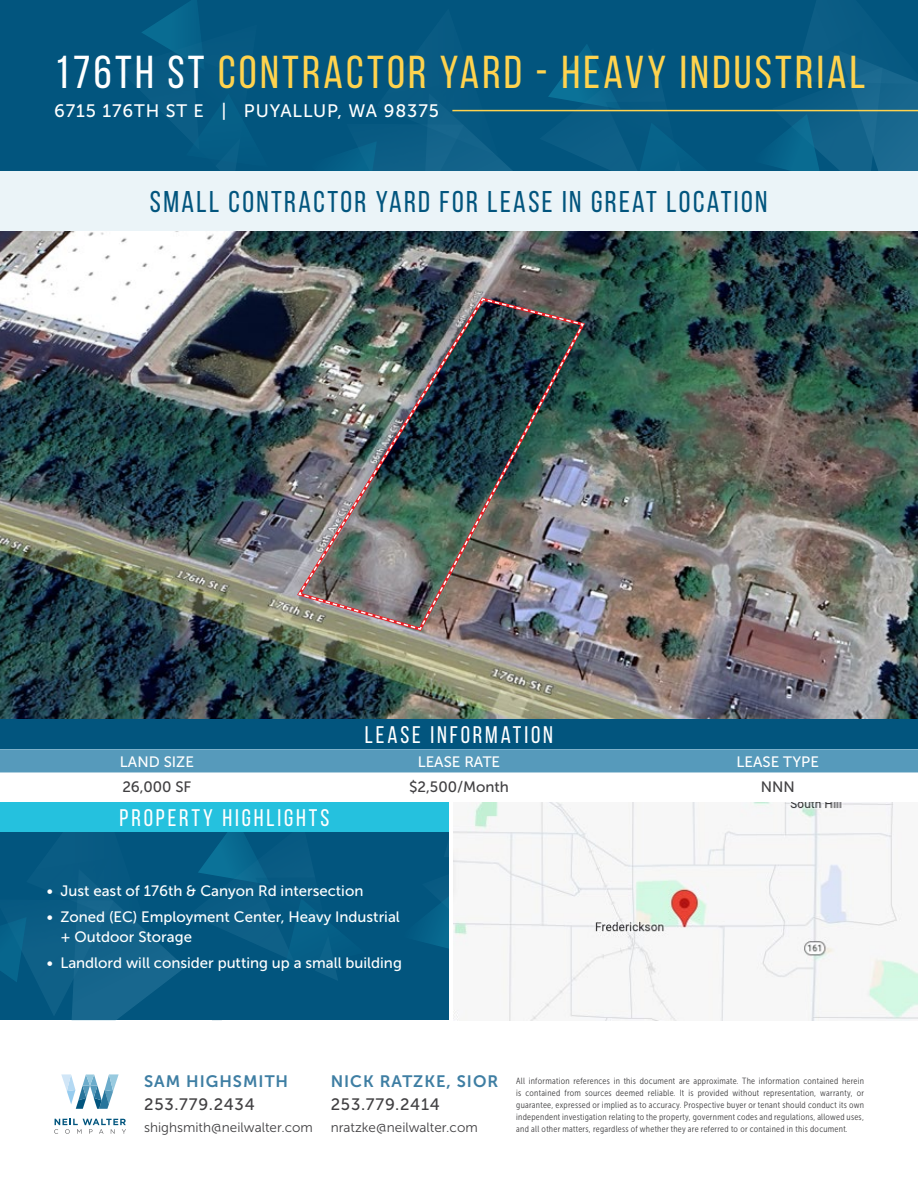
<style>
.page{position:relative;width:918px;height:1188px;background:#fff}
.page>*{position:absolute;margin:0;border:0;box-sizing:border-box;transform-origin:0 0}
.t1{font:46.2px "Bebas Neue";letter-spacing:.07em;color:#ffd34e}
.t2{font:30px "Bebas Neue";letter-spacing:.08em;color:#02557e}
.t3{font:24px "Bebas Neue";letter-spacing:.12em;color:#fff}
.t4{font:18px "Museo Sans 500";letter-spacing:.05em;color:#fff}
.t5{font:16.5px "Museo Sans 700";letter-spacing:.06em;color:#3e7ea3}
.t6{font:16.5px "Museo Sans 500";letter-spacing:.05em;color:#414042}
.t7{font:15px/19.5px "Museo Sans 500";color:#fff}
.t8{font:15px "Museo Sans 500";color:#414042}
.t9{font:13.5px "Museo Sans 300";color:#414042}
.t10{font:9px/12px "Museo Sans Cond 300";letter-spacing:.03em;color:#414042;text-align:justify}
.s1{color:#fff}
</style>
<div class="page">
<div style="left:0;top:0;width:918px;height:171px;background:#02557e"></div>
<svg style="left:142px;top:0;width:776px;height:171px"></svg>
<hr style="left:452px;top:110px;width:466px;height:1px;background:#ffd34e">
<img style="left:0;top:231px;width:918px;height:488px">
<div style="left:0;top:171px;width:918px;height:60px;background:#ebf4f8"></div>
<img style="left:453px;top:802px;width:465px;height:218px">
<svg style="left:54px;top:1119px;width:72px;height:15px"></svg>
<svg style="left:61px;top:1074px;width:58px;height:35px"></svg>
<div style="left:0;top:719px;width:918px;height:30px;background:#02557e"></div>
<div style="left:0;top:749px;width:918px;height:23px;background:#569abb"></div>
<div style="left:0;top:802px;width:449px;height:30px;background:#25c1de"></div>
<svg style="left:0;top:832px;width:449px;height:188px;background:#065982"></svg>
<img style="left:295px;top:295px;width:292px;height:338px">
<img style="left:297px;top:297px;width:288px;height:334px">
<h1 class="t1" style="left:54px;top:47px;width:813px"><span class="s1">176TH ST</span> CONTRACTOR YARD - HEAVY INDUSTRIAL</h1>
<h3 class="t4" style="left:54px;top:101px;width:386px">6715 176TH ST E | PUYALLUP, WA 98375</h3>
<h2 class="t2" style="left:150px;top:186px;width:619px">SMALL CONTRACTOR YARD FOR LEASE IN GREAT LOCATION</h2>
<h3 class="t7" style="left:120px;top:752px;width:76px">LAND SIZE</h3>
<h3 class="t8" style="left:122px;top:778px;width:71px">26,000 SF</h3>
<h3 class="t3" style="left:120px;top:805px;width:211px">PROPERTY HIGHLIGHTS</h3>
<h3 class="t3" style="left:365px;top:722px;width:190px">LEASE INFORMATION</h3>
<h3 class="t7" style="left:418px;top:752px;width:84px">LEASE RATE</h3>
<h3 class="t8" style="left:409px;top:778px;width:101px">$2,500/Month</h3>
<h3 class="t7" style="left:47px;top:881px;width:318px">• Just east of 176th &amp; Canyon Rd intersection</h3>
<h3 class="t7" style="left:60px;top:907px;width:341px;text-indent:-14px">• Zoned (EC) Employment Center, Heavy Industrial + Outdoor Storage</h3>
<h3 class="t7" style="left:47px;top:953px;width:357px">• Landlord will consider putting up a small building</h3>
<h3 class="t7" style="left:737px;top:752px;width:84px">LEASE TYPE</h3>
<h3 class="t8" style="left:761px;top:778px;width:36px">NNN</h3>
<h3 class="t5" style="left:144px;top:1072px;width:146px">SAM HIGHSMITH</h3>
<h3 class="t6" style="left:144px;top:1096px;width:112px">253.779.2434</h3>
<h3 class="t9" style="left:144px;top:1120px;width:170px">shighsmith@neilwalter.com</h3>
<h3 class="t5" style="left:331px;top:1072px;width:169px">NICK RATZKE, SIOR</h3>
<h3 class="t6" style="left:331px;top:1096px;width:110px">253.779.2414</h3>
<h3 class="t9" style="left:331px;top:1120px;width:149px">nratzke@neilwalter.com</h3>
<p class="t10" style="left:516px;top:1075px;width:349px">All information references in this document are approximate. The information contained herein is contained from sources deemed reliable. It is provided without representation, warranty, or guarantee, expressed or implied as to accuracy. Prospective buyer or tenant should conduct its own independent investigation relating to the property, government codes and regulations, allowed uses, and all other matters, regardless of whether they are referred to or contained in this document.</p>
</div>
